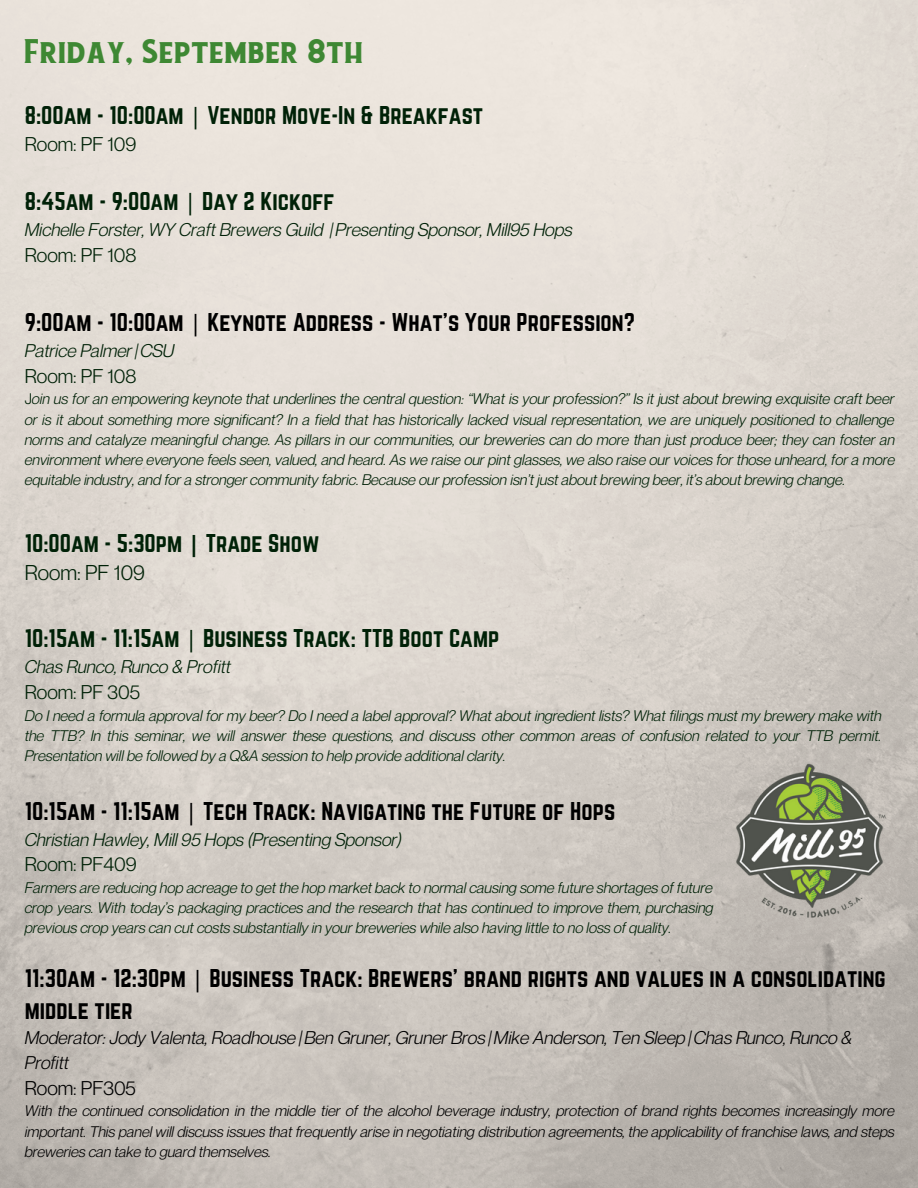
<style>
.page{position:relative;width:918px;height:1188px;background:#fff}
.page>*{position:absolute;margin:0;border:0;box-sizing:border-box;transform-origin:0 0}
.t1{font:37.5px "Chuck Noon 2";color:#3e8833}
.t2{font:22.5px/31.5px "Norwester";color:#000}
.t3{font:22.5px "Norwester";color:#002107}
.t4{font:21px "Neue Montreal";color:#002107}
.t5{font:19.5px "Neue Montreal";color:#002107}
.t6{font:19.5px "Neue Montreal";color:#000}
.t7{font:italic 18px "Neue Montreal";color:#002107}
.t8{font:italic 18px/24.8px "Neue Montreal";color:#000}
.t9{font:italic 15px/20.2px "Neue Montreal";color:#002107;text-align:justify}
.t10{font:italic 15px/20.2px "Neue Montreal";color:#000;text-align:justify}
.s1{font-family:"Noto Sans"}
.s2{font-style:normal}
.s3{font-family:"Noto Sans";font-weight:700}
</style>
<div class="page">
<img style="left:699px;top:729px;width:219px;height:222px">
<p class="t1" style="left:25px;top:31px;width:341px">Friday, September 8th</p>
<p class="t3" style="left:25px;top:102px;width:460px">8:00am - 10:00am <span class="s1">|</span> Vendor Move-In &amp; Breakfast</p>
<p class="t5" style="left:25px;top:132px;width:113px">Room: PF 109</p>
<p class="t3" style="left:25px;top:187px;width:312px">8:45am - 9:00am <span class="s1">|</span> Day 2 Kickoff</p>
<p class="t7" style="left:25px;top:218px;width:549px">Michelle Forster, WY Craft Brewers Guild | Presenting Sponsor, Mill95 Hops</p>
<p class="t5" style="left:25px;top:243px;width:113px">Room: PF 108</p>
<p class="t2" style="left:25px;top:307px;width:612px">9:00am - 10:00am <span class="s1">|</span> Keynote Address - What's Your Profession?</p>
<p class="t7" style="left:25px;top:340px;width:151px">Patrice Palmer | CSU</p>
<p class="t5" style="left:25px;top:364px;width:113px">Room: PF 108</p>
<p class="t9" style="left:25px;top:389px;width:872px"><span class="s2">J</span>oin us for an empowering keynote that underlines the central question: “What is your profession?” Is it just about brewing exquisite craft beer or is it about something more significant? In a field that has historically lacked visual representation, we are uniquely positioned to challenge norms and catalyze meaningful change. As pillars in our communities, our breweries can do more than just produce beer; they can foster an environment where everyone feels seen, valued, and heard. As we raise our pint glasses, we also raise our voices for those unheard, for a more equitable industry, and for a stronger community fabric. Because our profession isn’t just about brewing beer, it’s about brewing change.</p>
<p class="t3" style="left:25px;top:530px;width:296px">10:00am - 5:30pm <span class="s3">|</span> Trade Show</p>
<p class="t4" style="left:25px;top:560px;width:122px">Room: PF 109</p>
<p class="t3" style="left:25px;top:625px;width:476px">10:15am - 11:15am <span class="s1">|</span> Business Track: TTB Boot Camp</p>
<p class="t7" style="left:25px;top:656px;width:208px">Chas Runco, Runco &amp; Profitt</p>
<p class="t5" style="left:25px;top:680px;width:117px">Room: PF 305</p>
<p class="t9" style="left:25px;top:705px;width:858px">Do I need a formula approval for my beer? Do I need a label approval? What about ingredient lists? What filings must my brewery make with the TTB? In this seminar, we will answer these questions, and discuss other common areas of confusion related to your TTB permit.<br>Presentation will be followed by a Q&amp;A session to help provide additional clarity.</p>
<p class="t2" style="left:25px;top:795px;width:592px">10:15am - 11:15am <span class="s1">|</span> Tech Track: Navigating the Future of Hops</p>
<p class="t7" style="left:25px;top:828px;width:379px">Christian Hawley, Mill 95 Hops (Presenting Sponsor)</p>
<p class="t5" style="left:25px;top:852px;width:113px">Room: PF409</p>
<p class="t9" style="left:25px;top:877px;width:690px">Farmers are reducing hop acreage to get the hop market back to normal causing some future shortages of future crop years. With today’s packaging practices and the research that has continued to improve them, purchasing previous crop years can cut costs substantially in your breweries while also having little to no loss of quality.</p>
<p class="t2" style="left:25px;top:962px;width:863px">11:30am - 12:30pm <span class="s1">|</span> Business Track: Brewers' brand rights and values in a consolidating middle tier</p>
<p class="t8" style="left:25px;top:1025px;width:829px">Moderator: Jody Valenta, Roadhouse | Ben Gruner, Gruner Bros | Mike Anderson, Ten Sleep | Chas Runco, Runco &amp;<br>Profitt</p>
<p class="t6" style="left:25px;top:1076px;width:113px">Room: PF305</p>
<p class="t10" style="left:25px;top:1101px;width:872px">With the continued consolidation in the middle tier of the alcohol beverage industry, protection of brand rights becomes increasingly more important. This panel will discuss issues that frequently arise in negotiating distribution agreements, the applicability of franchise laws, and steps breweries can take to guard themselves.</p>
</div>
